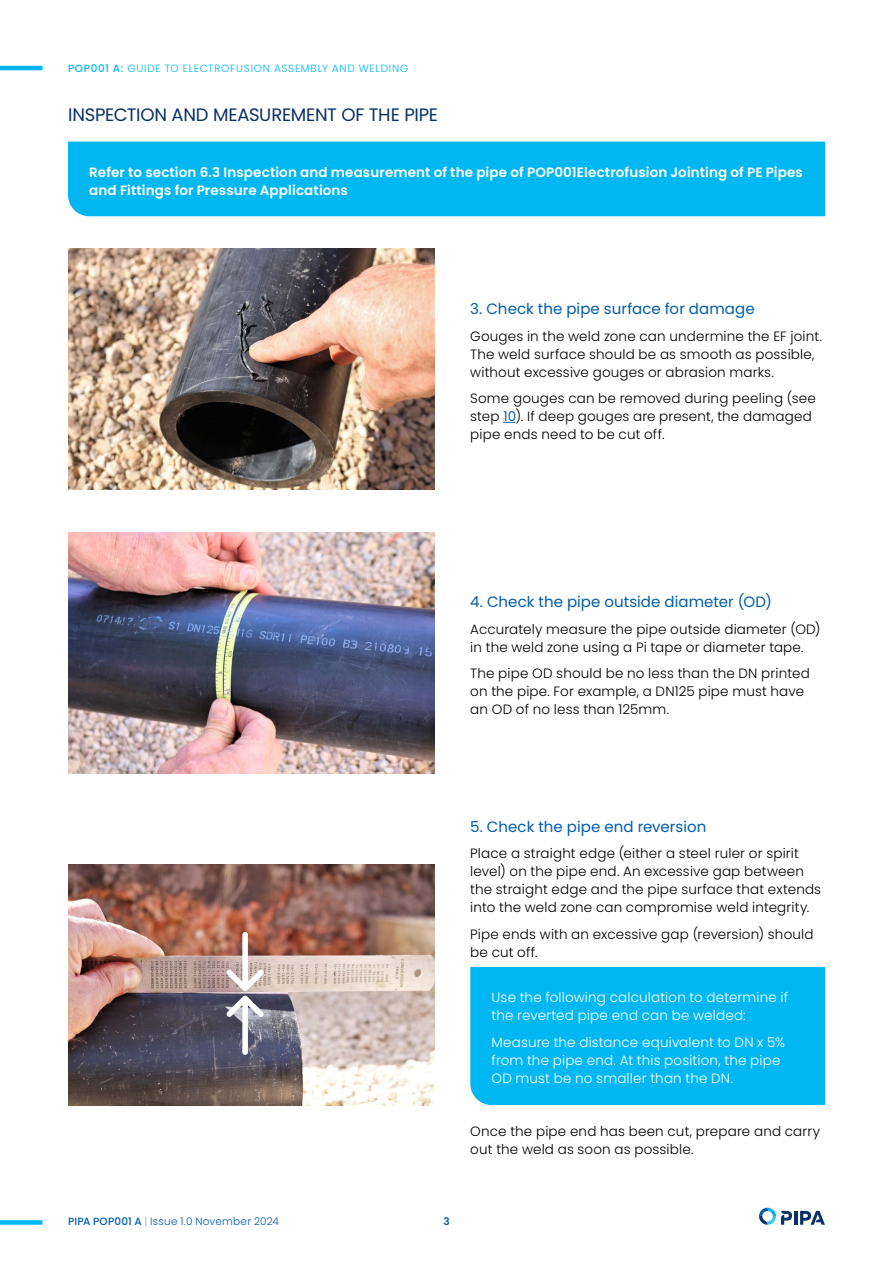
<style>
.page{position:relative;width:893px;height:1263px;background:#fff}
.page>*{position:absolute;margin:0;border:0;box-sizing:border-box;transform-origin:0 0}
.t1{font:18px "Poppins";letter-spacing:-.015em;color:#093266}
.t2{font:15px "Poppins";letter-spacing:.005em;color:#015dab}
.t3{font:300 13.5px/18px "Poppins";letter-spacing:.015em;color:#000}
.t4{font:300 13.5px/18px "Poppins";letter-spacing:.01em;color:#fff}
.t5{font:600 13.5px/18px "Poppins";letter-spacing:.01em;color:#fff}
.t6{font:300 10.5px "Poppins";letter-spacing:.07em;color:#00b7f1}
.t7{font:300 10.5px "Poppins";letter-spacing:.025em;color:#015dab}
.t8{font:600 10.5px "Poppins";color:#015dab}
.s1{font-weight:500}
.s2{font-weight:400;color:#015dab}
.s3{color:#889ace}
</style>
<div class="page">
<div style="left:68px;top:142px;width:757px;height:74px;background:#00b7f1"></div>
<img style="left:68px;top:532px;width:366px;height:242px">
<img style="left:68px;top:248px;width:366px;height:242px">
<svg style="left:503px;top:422px;width:12px;height:1px"></svg>
<img style="left:68px;top:864px;width:366px;height:242px">
<svg style="left:226px;top:932px;width:38px;height:123px"></svg>
<div style="left:470px;top:967px;width:355px;height:138px;background:#00b7f1"></div>
<div style="left:0;top:1220px;width:43px;height:5px;background:#00b7f1"></div>
<hr style="left:794px;top:1211px;width:3px;height:14px;background:#093266">
<svg style="left:800px;top:1211px;width:25px;height:14px"></svg>
<svg style="left:759px;top:1208px;width:33px;height:17px"></svg>
<hr style="left:0;top:66px;width:43px;height:4px;background:#00b7f1">
<p class="t6" style="left:68px;top:62px;width:342px"><span class="s1">POP001 A:</span> GUIDE TO ELECTROFUSION ASSEMBLY AND WELDING</p>
<h1 class="t1" style="left:68px;top:104px;width:371px">INSPECTION AND MEASUREMENT OF THE PIPE</h1>
<p class="t5" style="left:89px;top:163px;width:715px">Refer to section 6.3 Inspection and measurement of the pipe of POP001Electrofusion Jointing of PE Pipes and Fittings for Pressure Applications</p>
<p class="t2" style="left:470px;top:300px;width:286px">3. Check the pipe surface for damage</p>
<p class="t3" style="left:470px;top:327px;width:353px">Gouges in the weld zone can undermine the EF joint.<br>The weld surface should be as smooth as possible, without excessive gouges or abrasion marks.</p>
<p class="t3" style="left:470px;top:390px;width:347px">Some gouges can be removed during peeling (see step <span class="s2">10</span>). If deep gouges are present, the damaged pipe ends need to be cut off.</p>
<p class="t2" style="left:470px;top:593px;width:303px">4. Check the pipe outside diameter (OD)</p>
<p class="t3" style="left:470px;top:620px;width:352px">Accurately measure the pipe outside diameter (OD) in the weld zone using a Pi tape or diameter tape.</p>
<p class="t3" style="left:470px;top:665px;width:341px">The pipe OD should be no less than the DN printed on the pipe. For example, a DN125 pipe must have an OD of no less than 125mm.</p>
<p class="t2" style="left:470px;top:818px;width:238px">5. Check the pipe end reversion</p>
<p class="t3" style="left:470px;top:845px;width:352px">Place a straight edge (either a steel ruler or spirit level) on the pipe end. An excessive gap between the straight edge and the pipe surface that extends into the weld zone can compromise weld integrity.</p>
<p class="t3" style="left:470px;top:925px;width:345px">Pipe ends with an excessive gap (reversion) should be cut off.</p>
<p class="t4" style="left:492px;top:989px;width:298px">Use the following calculation to determine if the reverted pipe end can be welded:</p>
<p class="t4" style="left:492px;top:1033px;width:295px">Measure the distance equivalent to DN x 5% from the pipe end. At this position, the pipe<br>OD must be no smaller than the DN.</p>
<p class="t3" style="left:470px;top:1122px;width:352px">Once the pipe end has been cut, prepare and carry out the weld as soon as possible.</p>
<p class="t7" style="left:68px;top:1215px;width:212px"><span class="s1">PIPA POP001 A</span> <span class="s3">|</span> Issue 1.0 November 2024</p>
<p class="t8" style="left:443px;top:1215px;width:8px">3</p>
</div>
